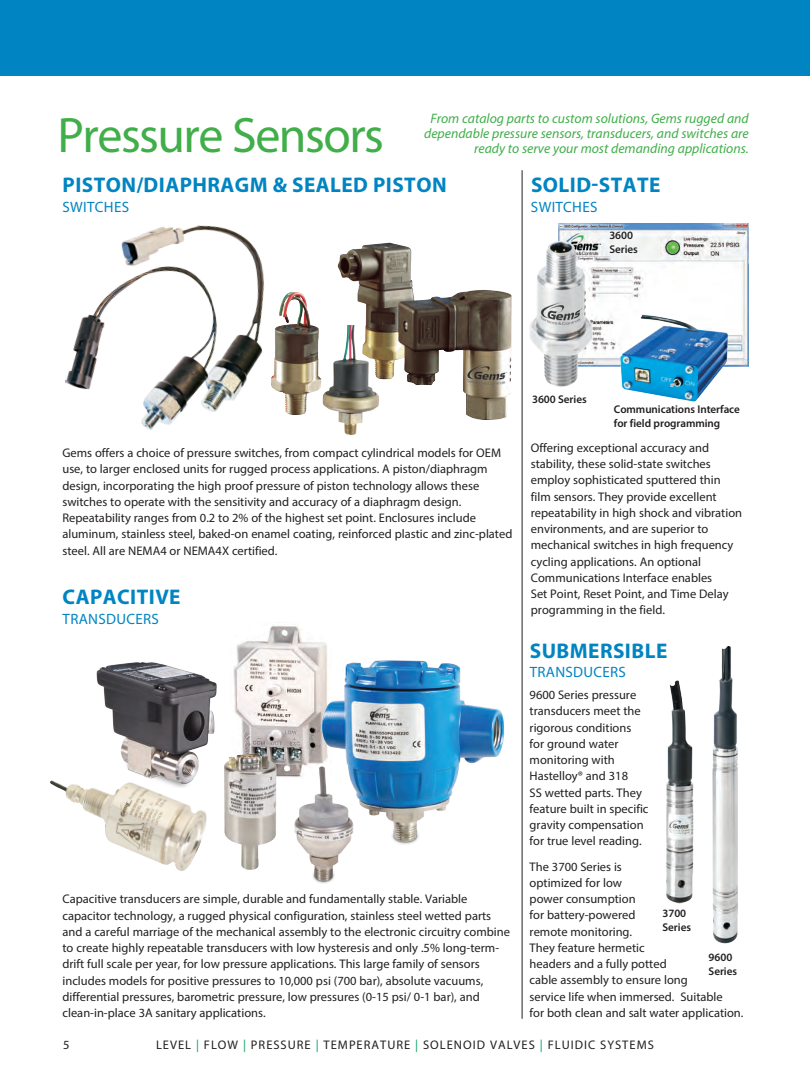
<style>
.page{position:relative;width:810px;height:1080px;background:#fff}
.page>*{position:absolute;margin:0;border:0;box-sizing:border-box;transform-origin:0 0}
.Header_1{font:50px "Myriad Pro";letter-spacing:-.03em;color:#40ae49}
.Header_2{font:700 21.25px "Myriad Pro";letter-spacing:.02em;color:#0085c2}
.Header_3{font:15px "Myriad Pro";letter-spacing:.02em;color:#0085c2}
.Lead-in-Section_Text{font:italic 13.75px/15px "Myriad Pro";color:#40ae49;text-align:right}
.Body_Small{font:12.5px/16.2px "Myriad Pro";color:#231f20}
.Body_Small-2{font:12.5px "Myriad Pro";letter-spacing:.08em;color:#231f20}
.t1{font:600 11.25px/13.8px "Myriad Pro";letter-spacing:-.005em;color:#231f20}
.s1{color:#00a261}
</style>
<div class="page">
<div style="left:0;top:0;width:810px;height:75px;background:#0085c2"></div>
<img style="left:558px;top:223px;width:191px;height:143px">
<img style="left:65px;top:225px;width:186px;height:205px">
<hr style="left:522px;top:170px;width:1px;height:849px;background:#231f20">
<img style="left:233px;top:625px;width:94px;height:152px">
<img style="left:319px;top:656px;width:185px;height:188px">
<img style="left:224px;top:754px;width:53px;height:116px">
<img style="left:292px;top:733px;width:64px;height:150px">
<img style="left:96px;top:662px;width:121px;height:117px">
<img style="left:50px;top:779px;width:157px;height:92px">
<img style="left:712px;top:646px;width:26px;height:298px">
<img style="left:666px;top:680px;width:28px;height:224px">
<img style="left:251px;top:242px;width:202px;height:173px">
<img style="left:317px;top:326px;width:68px;height:110px">
<img style="left:521px;top:235px;width:80px;height:159px">
<img style="left:611px;top:299px;width:128px;height:103px">
<p class="Header_1" style="left:58px;top:105px;width:328px">Pressure Sensors</p>
<p class="Lead-in-Section_Text" style="left:424px;top:110px;width:326px">From catalog parts to custom solutions, Gems rugged and dependable pressure sensors, transducers, and switches are ready to serve your most demanding applications.</p>
<p class="Header_2" style="left:63px;top:171px;width:386px">PISTON/DIAPHRAGM &amp; SEALED PISTON</p>
<p class="Header_3" style="left:63px;top:197px;width:68px">SWITCHES</p>
<p class="Header_2" style="left:531px;top:171px;width:131px">SOLID-STATE</p>
<p class="Header_3" style="left:531px;top:197px;width:68px">SWITCHES</p>
<p class="t1" style="left:609px;top:228px;width:30px">3600<br>Series</p>
<p class="Body_Small" style="left:62px;top:445px;width:451px">Gems offers a choice of pressure switches, from compact cylindrical models for OEM use, to larger enclosed units for rugged process applications. A piston/diaphragm design, incorporating the high proof pressure of piston technology allows these switches to operate with the sensitivity and accuracy of a diaphragm design.<br>Repeatability ranges from 0.2 to 2% of the highest set point. Enclosures include aluminum, stainless steel, baked-on enamel coating, reinforced plastic and zinc-plated steel. All are NEMA4 or NEMA4X certified.</p>
<p class="Header_2" style="left:63px;top:583px;width:119px">CAPACITIVE</p>
<p class="Header_3" style="left:63px;top:609px;width:98px">TRANSDUCERS</p>
<p class="Body_Small" style="left:63px;top:891px;width:449px">Capacitive transducers are simple, durable and fundamentally stable. Variable capacitor technology, a rugged physical configuration, stainless steel wetted parts and a careful marriage of the mechanical assembly to the electronic circuitry combine to create highly repeatable transducers with low hysteresis and only .5% long-term&shy;drift full scale per year, for low pressure applications. This large family of sensors includes models for positive pressures to 10,000 psi (700 bar), absolute vacuums, differential pressures, barometric pressure, low pressures (0-15 psi/ 0-1 bar), and clean-in-place 3A sanitary applications.</p>
<p class="t1" style="left:532px;top:392px;width:56px">3600 Series</p>
<p class="t1" style="left:614px;top:402px;width:128px">Communications Interface for field programming</p>
<p class="Body_Small" style="left:531px;top:439px;width:213px">Offering exceptional accuracy and stability, these solid-state switches employ sophisticated sputtered thin film sensors. They provide excellent repeatability in high shock and vibration environments, and are superior to mechanical switches in high frequency cycling applications. An optional Communications Interface enables<br>Set Point, Reset Point, and Time Delay programming in the field.</p>
<p class="Header_2" style="left:530px;top:637px;width:139px">SUBMERSIBLE</p>
<p class="Header_3" style="left:530px;top:663px;width:98px">TRANSDUCERS</p>
<p class="Body_Small" style="left:530px;top:687px;width:120px">9600 Series pressure transducers meet the rigorous conditions for ground water monitoring with<br>Hastelloy® and 318<br>SS wetted parts. They feature built in specific gravity compensation for true level reading.</p>
<p class="Body_Small" style="left:530px;top:858px;width:215px">The 3700 Series is<br>optimized for low<br>power consumption<br>for battery-powered<br>remote monitoring.<br>They feature hermetic<br>headers and a fully potted<br>cable assembly to ensure long<br>service life when immersed. Suitable<br>for both clean and salt water application.</p>
<p class="t1" style="left:663px;top:906px;width:30px">3700<br>Series</p>
<p class="t1" style="left:709px;top:950px;width:30px">9600<br>Series</p>
<p class="Body_Small" style="left:63px;top:1037px;width:8px">5</p>
<p class="Body_Small-2" style="left:156px;top:1037px;width:499px">LEVEL <span class="s1">|</span> FLOW <span class="s1">|</span> PRESSURE <span class="s1">|</span> TEMPERATURE <span class="s1">|</span> SOLENOID VALVES <span class="s1">|</span> FLUIDIC SYSTEMS</p>
</div>
